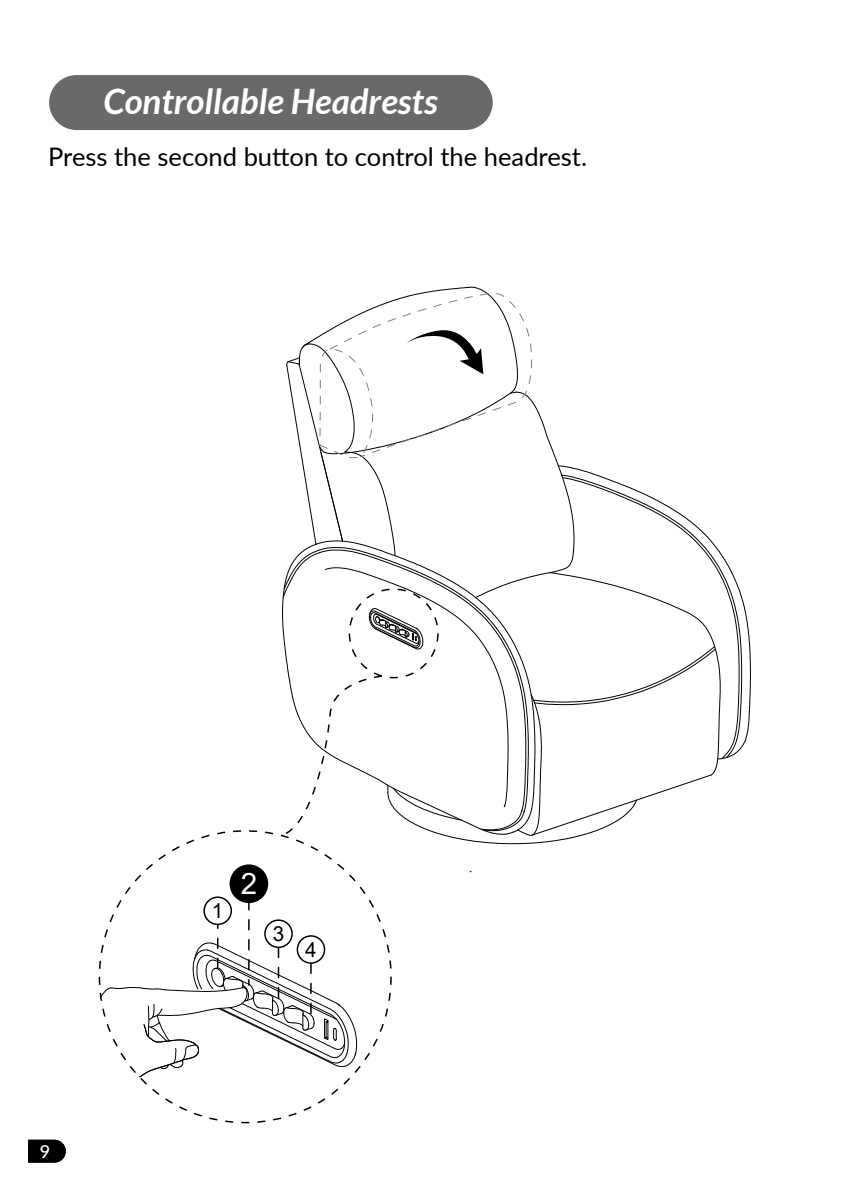
<style>
.page{position:relative;width:842px;height:1191px;background:#fff}
.page>*{position:absolute;margin:0;border:0;box-sizing:border-box;transform-origin:0 0}
.t1{font:italic 700 35px "Lato";color:#fff}
.t2{font:29.6px "Arial";color:#fff}
.t3{font:25.6px "Lato";color:#000}
.t4{font:20.8px "Arial";color:#000}
.t5{font:500 18px "Lato";color:#fff}
</style>
<div class="page">
<div style="left:49px;top:75px;width:444px;height:55px;background:#67696b;border-radius:27px"></div>
<svg style="left:28px;top:1139px;width:38px;height:23px"></svg>
<div style="left:230px;top:864px;width:38px;height:39px;background:#000;border-radius:50%"></div>
<svg style="left:99px;top:879px;width:258px;height:216px"></svg>
<svg style="left:742px;top:597px;width:9px;height:150px"></svg>
<svg style="left:728px;top:564px;width:14px;height:194px"></svg>
<svg style="left:280px;top:286px;width:448px;height:559px"></svg>
<h1 class="t1" style="left:104px;top:82px;width:336px">Controllable Headrests</h1>
<p class="t3" style="left:48px;top:139px;width:540px">Press the second button to control the headrest.</p>
<p class="t5" style="left:40px;top:1138px;width:12px">79</p>
<p class="t4" style="left:212px;top:896px;width:13px">1</p>
<p class="t2" style="left:241px;top:863px;width:18px">2</p>
<p class="t4" style="left:273px;top:919px;width:13px">3</p>
<p class="t4" style="left:305px;top:935px;width:13px">4</p>
</div>
